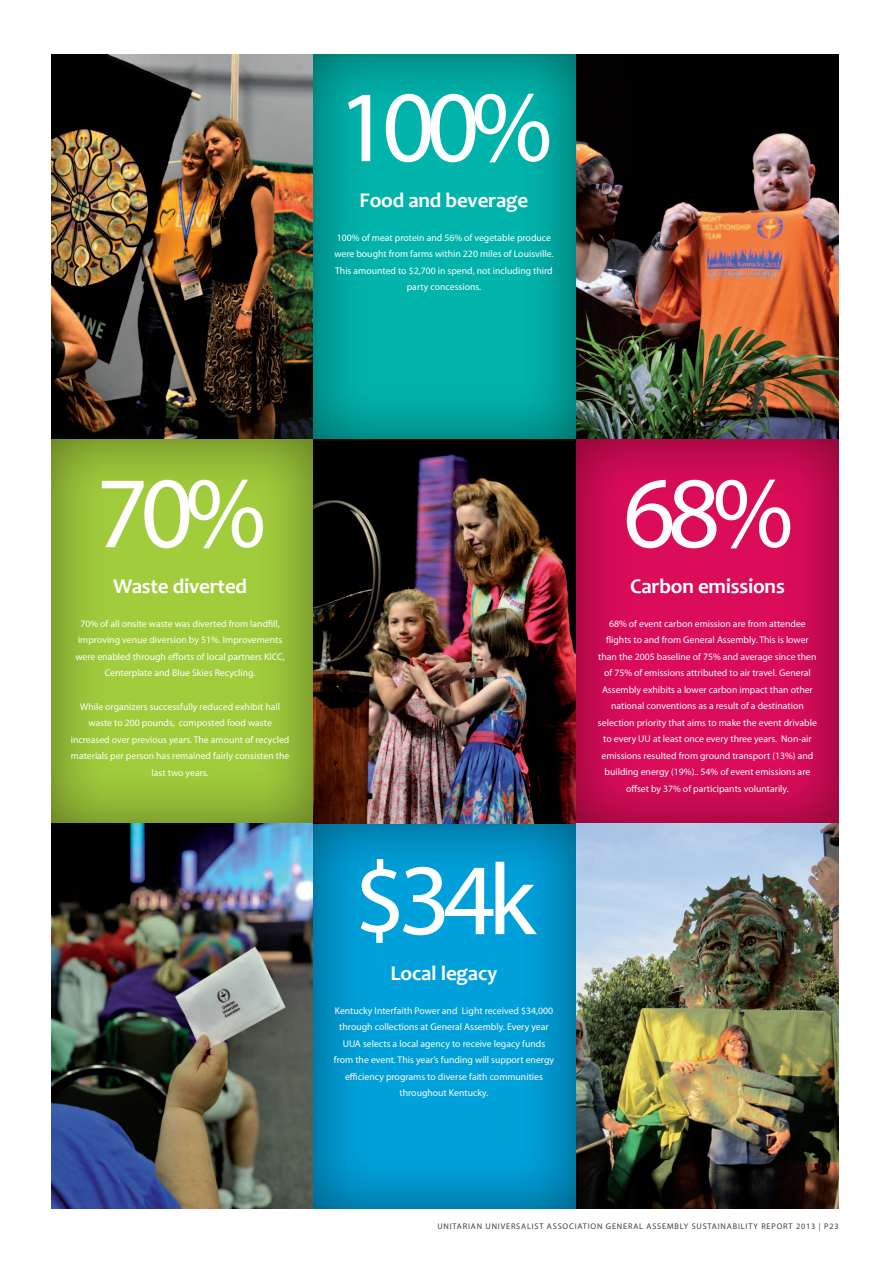
<style>
.page{position:relative;width:893px;height:1263px;background:#fff}
.page>*{position:absolute;margin:0;border:0;box-sizing:border-box;transform-origin:0 0}
.t1{font:102px "Myriad Pro";letter-spacing:-.075em;color:#fff}
.t2{font:700 21px "Candara";letter-spacing:-.01em;color:#fff}
.t3{font:9.75px/16.5px "Myriad Pro";color:#fff;text-align:center}
.t4{font:8.25px "Myriad Pro";letter-spacing:.1em;color:#3e3e3f}
</style>
<div class="page">
<img style="left:51px;top:54px;width:263px;height:382px">
<div style="left:50px;top:436px;width:265px;height:389px;background:#231f20;opacity:.51"></div>
<img style="left:51px;top:824px;width:263px;height:385px">
<div style="left:314px;top:52px;width:265px;height:388px;background:#231f20;opacity:.51"></div>
<img style="left:314px;top:439px;width:261px;height:383px">
<div style="left:314px;top:822px;width:265px;height:388px;background:#231f20;opacity:.51"></div>
<img style="left:576px;top:54px;width:263px;height:382px">
<div style="left:575px;top:436px;width:265px;height:389px;background:#231f20;opacity:.51"></div>
<img style="left:576px;top:824px;width:263px;height:385px">
<h1 class="t1" style="left:337px;top:64px;width:216px">100%</h1>
<h2 class="t2" style="left:360px;top:187px;width:170px">Food and beverage</h2>
<p class="t3" style="left:334px;top:229px;width:221px">100% of meat protein and 56% of vegetable produce were bought from farms within 220 miles of Louisville.<br>This amounted to $2,700 in spend, not including third party concessions.</p>
<h1 class="t1" style="left:96px;top:450px;width:172px">70%</h1>
<h1 class="t1" style="left:623px;top:450px;width:172px">68%</h1>
<h2 class="t2" style="left:630px;top:573px;width:156px">Carbon emissions</h2>
<p class="t3" style="left:598px;top:615px;width:220px">68% of event carbon emission are from attendee flights to and from General Assembly. This is lower than the 2005 baseline of 75% and average since then of 75% of emissions attributed to air travel. General Assembly exhibits a lower carbon impact than other national conventions as a result of a destination selection priority that aims to make the event drivable to every UU at least once every three years. Non-air emissions resulted from ground transport (13%) and building energy (19%).. 54% of event emissions are offset by 37% of participants voluntarily.</p>
<h2 class="t2" style="left:113px;top:573px;width:136px">Waste diverted</h2>
<p class="t3" style="left:75px;top:615px;width:211px">70% of all onsite waste was diverted from landfill, improving venue diversion by 51%. Improvements were enabled through efforts of local partners KICC, Centerplate and Blue Skies Recycling.</p>
<p class="t3" style="left:71px;top:698px;width:220px">While organizers successfully reduced exhibit hall waste to 200 pounds, composted food waste increased over previous years. The amount of recycled materials per person has remained fairly consisten the last two years.</p>
<h1 class="t1" style="left:354px;top:837px;width:183px">$34k</h1>
<h2 class="t2" style="left:390px;top:960px;width:108px">Local legacy</h2>
<p class="t3" style="left:334px;top:1002px;width:222px">Kentucky Interfaith Power and Light received $34,000 through collections at General Assembly. Every year UUA selects a local agency to receive legacy funds from the event. This year’s funding will support energy efficiency programs to diverse faith communities throughout Kentucky.</p>
<p class="t4" style="left:437px;top:1220px;width:403px">UNITARIAN UNIVERSALIST ASSOCIATION GENERAL ASSEMBLY SUSTAINABILITY REPORT 2013 | P23</p>
</div>
